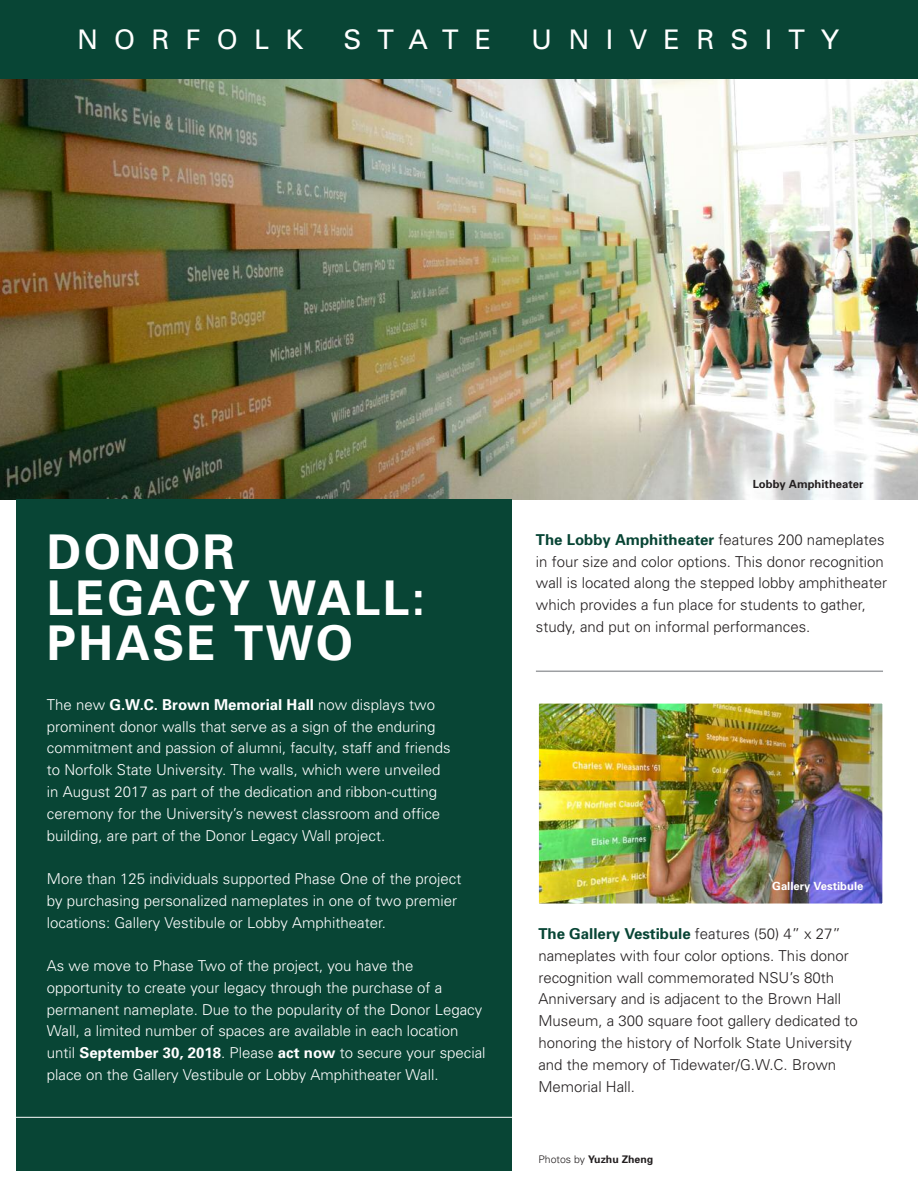
<style>
.page{position:relative;width:918px;height:1198px;background:#fff}
.page>*{position:absolute;margin:0;border:0;box-sizing:border-box;transform-origin:0 0}
.t1{font:700 47.85px/45.9px "Univers";letter-spacing:.05em;color:#fff}
.t2{font:27px "Univers";letter-spacing:.6em;color:#fff}
.t3{font:300 15px/21.8px "Univers";color:#fff}
.t4{font:300 15px/21.8px "Univers";color:#231f20}
.t5{font:700 11.25px "Univers";color:#231f20}
.t6{font:700 11.25px "Univers";color:#fff}
.t7{font:700 10.5px "Univers";color:#231f20}
.s1{font-weight:700}
.s2{font-weight:700;color:#084535}
.s3{font-weight:300}
</style>
<div class="page">
<img style="left:0;top:79px;width:917px;height:420px">
<div style="left:0;top:0;width:917px;height:79px;background:#084535"></div>
<img style="left:540px;top:704px;width:341px;height:198px">
<div style="left:536px;top:700px;width:349px;height:206px;border:3px solid #fff"></div>
<div style="left:16px;top:499px;width:495px;height:671px;background:#084535"></div>
<hr style="left:0;top:1116px;width:513px;height:1px;background:#fff">
<hr style="left:536px;top:670px;width:346px;height:1px;background:#9d9fa2">
<h2 class="t2" style="left:77px;top:30px;width:228px">NORFOLK</h2>
<h2 class="t2" style="left:343px;top:30px;width:149px">STATE</h2>
<h2 class="t2" style="left:531px;top:30px;width:309px">UNIVERSITY</h2>
<h1 class="t1" style="left:47px;top:533px;width:380px">DONOR<br>LEGACY WALL:<br>PHASE TWO</h1>
<p class="t3" style="left:47px;top:694px;width:405px">The new <span class="s1">G.W.C. Brown Memorial Hall</span> now displays two prominent donor walls that serve as a sign of the enduring commitment and passion of alumni, faculty, staff and friends to Norfolk State University. The walls, which were unveiled in August 2017 as part of the dedication and ribbon-cutting ceremony for the University’s newest classroom and office building, are part of the Donor Legacy Wall project.</p>
<p class="t3" style="left:47px;top:868px;width:416px">More than 125 individuals supported Phase One of the project by purchasing personalized nameplates in one of two premier locations: Gallery Vestibule or Lobby Amphitheater.</p>
<p class="t3" style="left:47px;top:955px;width:440px">As we move to Phase Two of the project, you have the opportunity to create your legacy through the purchase of a permanent nameplate. Due to the popularity of the Donor Legacy Wall, a limited number of spaces are available in each location until <span class="s1">September 30, 2018</span>. Please <span class="s1">act now</span> to secure your special place on the Gallery Vestibule or Lobby Amphitheater Wall.</p>
<p class="t5" style="left:752px;top:480px;width:112px">Lobby Amphitheater</p>
<p class="t4" style="left:536px;top:530px;width:352px"><span class="s2">The Lobby Amphitheater</span> features 200 nameplates in four size and color options. This donor recognition wall is located along the stepped lobby amphitheater which provides a fun place for students to gather, study, and put on informal performances.</p>
<p class="t6" style="left:772px;top:881px;width:93px">Gallery Vestibule</p>
<p class="t4" style="left:538px;top:924px;width:321px"><span class="s2">The Gallery Vestibule</span> features (50) 4” x 27” nameplates with four color options. This donor recognition wall commemorated NSU’s 80th Anniversary and is adjacent to the Brown Hall Museum, a 300 square foot gallery dedicated to honoring the history of Norfolk State University and the memory of Tidewater/G.W.C. Brown Memorial Hall.</p>
<p class="t7" style="left:538px;top:1154px;width:116px"><span class="s3">Photos by</span> Yuzhu Zheng</p>
</div>
